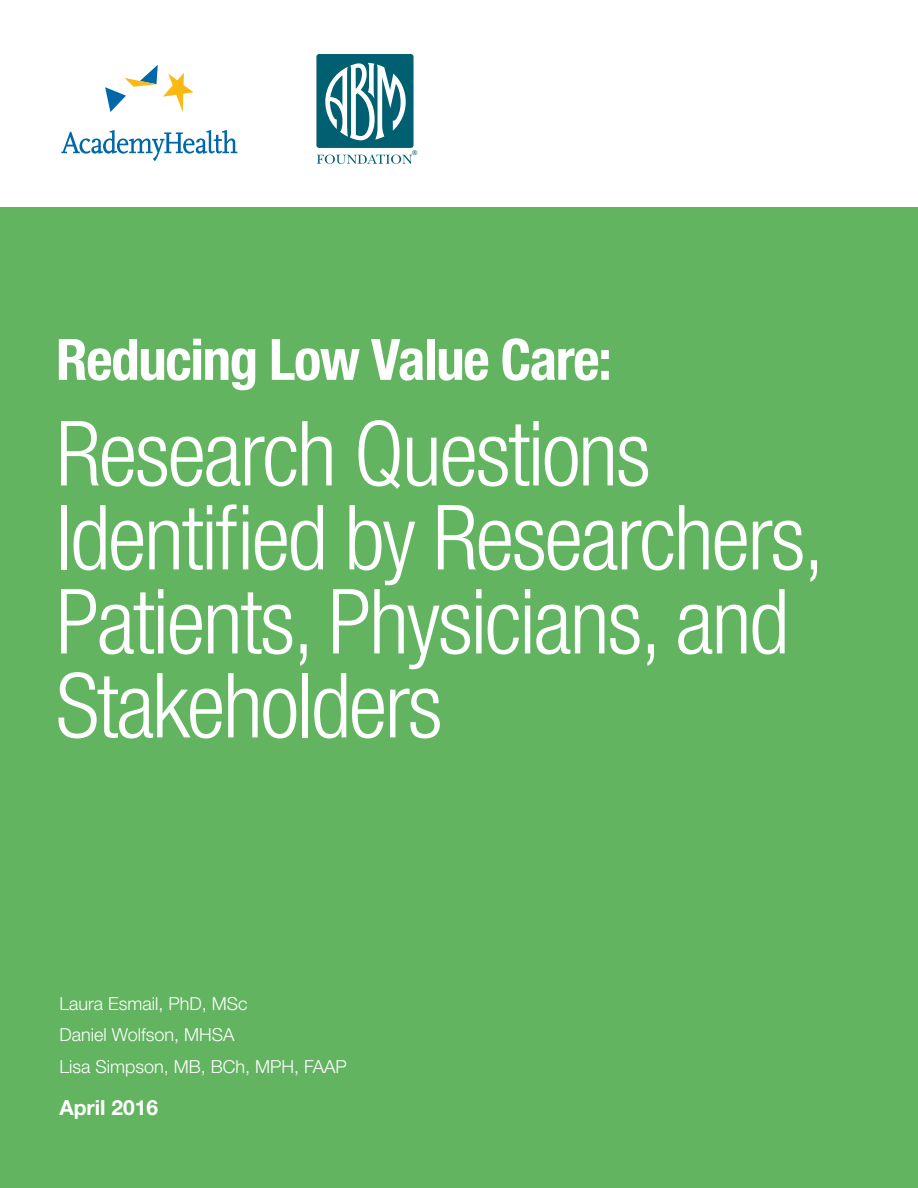
<style>
.page{position:relative;width:918px;height:1188px;background:#fff}
.page>*{position:absolute;margin:0;border:0;box-sizing:border-box;transform-origin:0 0}
.t1{font:300 condensed 90px/84px "Helvetica Neue LT Std";letter-spacing:-.025em;color:#fff}
.t2{font:700 condensed 57px "Helvetica Neue LT Std";letter-spacing:-.025em;color:#fff}
.lower_sub{font:700 21px "Helvetica Neue LT Std";color:#fff}
.lower_sub-2{font:300 18px/31.5px "Helvetica Neue LT Std";color:#fff}
.t3{font:600 7.2px "New Baskerville";color:#006072}
</style>
<div class="page">
<div style="left:0;top:207px;width:918px;height:981px;background:#63b461"></div>
<svg style="left:105px;top:65px;width:89px;height:47px"></svg>
<svg style="left:61px;top:130px;width:176px;height:31px"></svg>
<div style="left:316px;top:54px;width:98px;height:94px;background:#006072;border-radius:3px"></div>
<svg style="left:325px;top:63px;width:81px;height:77px"></svg>
<svg style="left:317px;top:155px;width:95px;height:9px"></svg>
<p class="t3" style="left:412px;top:149px;width:7px">®</p>
<p class="t2" style="left:56px;top:325px;width:557px">Reducing Low Value Care:</p>
<p class="t1" style="left:56px;top:411px;width:770px">Research Questions<br>Identified by Researchers,<br>Patients, Physicians, and<br>Stakeholders</p>
<p class="lower_sub-2" style="left:59px;top:987px;width:289px">Laura Esmail, PhD, MSc<br>Daniel Wolfson, MHSA<br>Lisa Simpson, MB, BCh, MPH, FAAP</p>
<p class="lower_sub" style="left:59px;top:1094px;width:100px">April 2016</p>
</div>
